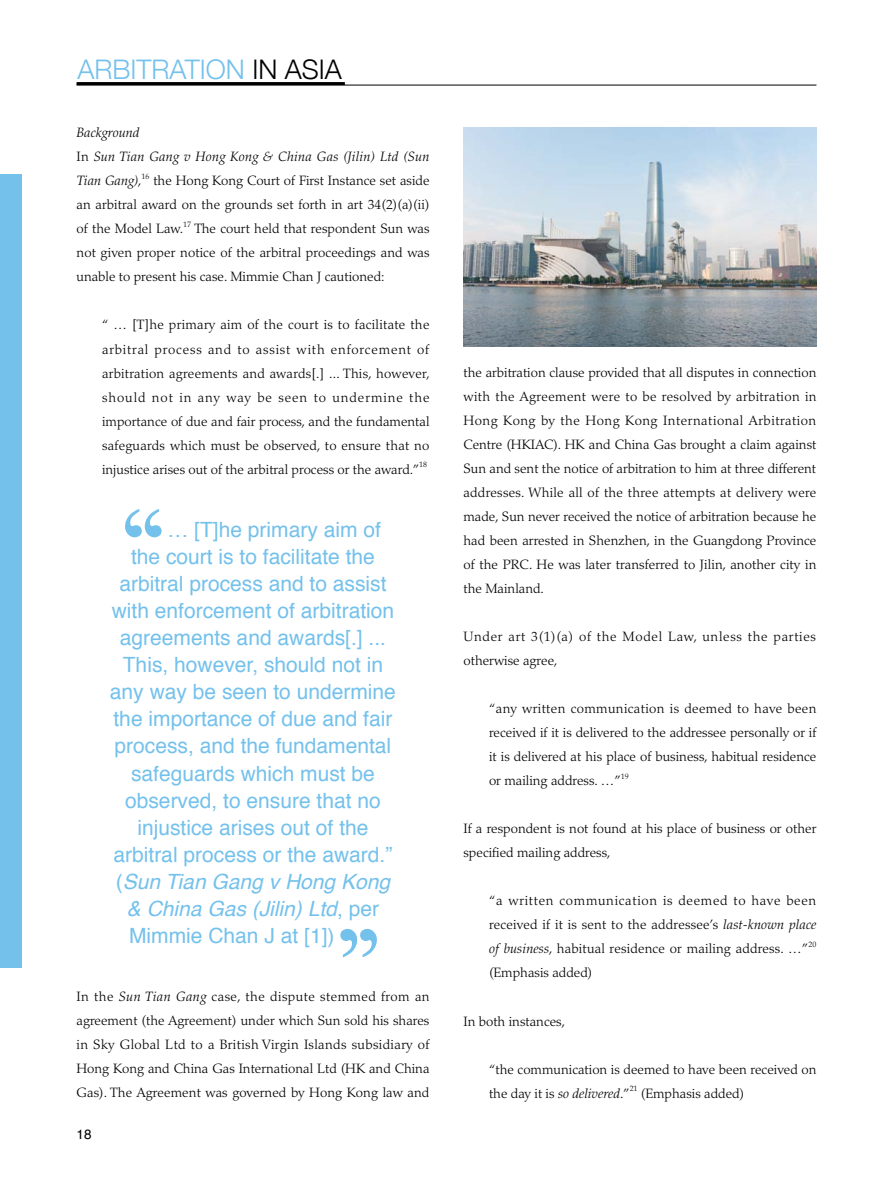
<style>
.page{position:relative;width:893px;height:1191px;background:#fff}
.page>*{position:absolute;margin:0;border:0;box-sizing:border-box;transform-origin:0 0}
.t1{font:300 27px "Helvetica Neue";color:#74c1ec}
.t2{font:21px "Helvetica";color:#74c1ec}
.t3{font:italic 21px "Helvetica";color:#74c1ec}
.t4{font:300 13.5px/24px "Palatino LT Std";color:#000;text-align:justify}
.t5{font:italic 300 13.5px/24px "Palatino LT Std";letter-spacing:.015em;color:#000}
.t6{font:300 13.5px/24px "Palatino LT Std";letter-spacing:.05em;color:#000}
.t7{font:13.5px "Helvetica";color:#000}
.t8{font:300 7.8px "Palatino LT Std";color:#000}
.s1{color:#000}
.s2{font-style:normal}
.s3{font-style:italic}
</style>
<div class="page">
<hr style="left:77px;top:85px;width:739px;height:1px;background:#000">
<hr style="left:77px;top:82px;width:268px;height:3px;background:#000">
<div style="left:0;top:174px;width:21px;height:794px;background:#74c1ec"></div>
<svg style="left:125px;top:509px;width:37px;height:28px"></svg>
<svg style="left:340px;top:929px;width:37px;height:28px"></svg>
<img style="left:463px;top:128px;width:353px;height:218px">
<h1 class="t1" style="left:78px;top:47px;width:266px">ARBITRATION <span class="s1">IN ASIA</span></h1>
<p class="t5" style="left:77px;top:121px;width:354px">Background<br><span class="s2">In</span> Sun Tian Gang v Hong Kong &amp; China Gas (Jilin) Ltd (Sun<br>Tian Gang)<span class="s2">,</span></p>
<p class="t8" style="left:142px;top:172px;width:9px">16</p>
<p class="t4" style="left:77px;top:169px;width:354px;text-indent:77px">the Hong Kong Court of First Instance set aside an arbitral award on the grounds set forth in art 34(2)(a)(ii) of the Model Law.</p>
<p class="t8" style="left:183px;top:220px;width:9px">17</p>
<p class="t4" style="left:77px;top:217px;width:355px;text-indent:118px">The court held that respondent Sun was not given proper notice of the arbitral proceedings and was unable to present his case. Mimmie Chan J cautioned:</p>
<p class="t4" style="left:102px;top:313px;width:329px">“ … [T]he primary aim of the court is to facilitate the arbitral process and to assist with enforcement of arbitration agreements and awards[.] ... This, however, should not in any way be seen to undermine the importance of due and fair process, and the fundamental safeguards which must be observed, to ensure that no injustice arises out of the arbitral process or the award.”</p>
<p class="t8" style="left:419px;top:460px;width:9px">18</p>
<h2 class="t2" style="left:167px;top:514px;width:215px">… [T]he primary aim of</h2>
<h2 class="t2" style="left:131px;top:541px;width:245px">the court is to facilitate the</h2>
<h2 class="t2" style="left:119px;top:568px;width:269px">arbitral process and to assist</h2>
<h2 class="t2" style="left:112px;top:595px;width:284px">with enforcement of arbitration</h2>
<h2 class="t2" style="left:120px;top:622px;width:268px">agreements and awards[.] ...</h2>
<h2 class="t2" style="left:123px;top:649px;width:262px">This, however, should not in</h2>
<h2 class="t2" style="left:110px;top:676px;width:287px">any way be seen to undermine</h2>
<h2 class="t2" style="left:113px;top:703px;width:280px">the importance of due and fair</h2>
<h2 class="t2" style="left:115px;top:730px;width:278px">process, and the fundamental</h2>
<h2 class="t2" style="left:131px;top:757px;width:245px">safeguards which must be</h2>
<h2 class="t2" style="left:125px;top:784px;width:257px">observed, to ensure that no</h2>
<h2 class="t2" style="left:137px;top:811px;width:233px">injustice arises out of the</h2>
<h2 class="t2" style="left:113px;top:838px;width:280px">arbitral process or the award.”</h2>
<h2 class="t3" style="left:116px;top:864px;width:276px"><span class="s2">(</span>Sun Tian Gang v Hong Kong</h2>
<h2 class="t3" style="left:127px;top:891px;width:254px">&amp; China Gas (Jilin) Ltd<span class="s2">, per</span></h2>
<h2 class="t2" style="left:129px;top:919px;width:207px">Mimmie Chan J at [1])</h2>
<p class="t4" style="left:77px;top:984px;width:355px">In the <span class="s3">Sun Tian Gang</span> case, the dispute stemmed from an agreement (the Agreement) under which Sun sold his shares in Sky Global Ltd to a British Virgin Islands subsidiary of Hong Kong and China Gas International Ltd (HK and China Gas). The Agreement was governed by Hong Kong law and</p>
<p class="t7" style="left:77px;top:1123px;width:17px">18</p>
<p class="t4" style="left:463px;top:361px;width:355px">the arbitration clause provided that all disputes in connection with the Agreement were to be resolved by arbitration in Hong Kong by the Hong Kong International Arbitration Centre (HKIAC). HK and China Gas brought a claim against Sun and sent the notice of arbitration to him at three different addresses. While all of the three attempts at delivery were made, Sun never received the notice of arbitration because he had been arrested in Shenzhen, in the Guangdong Province of the PRC. He was later transferred to Jilin, another city in the Mainland.</p>
<p class="t6" style="left:463px;top:625px;width:354px">Under art 3(1)(a) of the Model Law, unless the parties otherwise agree,</p>
<p class="t4" style="left:489px;top:697px;width:329px">“any written communication is deemed to have been received if it is delivered to the addressee personally or if it is delivered at his place of business, habitual residence or mailing address. …”</p>
<p class="t8" style="left:621px;top:772px;width:9px">19</p>
<p class="t4" style="left:463px;top:817px;width:354px">If a respondent is not found at his place of business or other specified mailing address,</p>
<p class="t4" style="left:489px;top:889px;width:329px">“a written communication is deemed to have been received if it is sent to the addressee’s <span class="s3">last-known place of business</span>, habitual residence or mailing address. …”</p>
<p class="t8" style="left:808px;top:940px;width:9px">20</p>
<p class="t4" style="left:489px;top:961px;width:105px">(Emphasis added)</p>
<p class="t4" style="left:463px;top:1009px;width:103px">In both instances,</p>
<p class="t4" style="left:489px;top:1057px;width:329px">“the communication is deemed to have been received on the day it is <span class="s3">so delivered</span>.”</p>
<p class="t8" style="left:630px;top:1084px;width:9px">21</p>
<p class="t4" style="left:641px;top:1081px;width:105px">(Emphasis added)</p>
</div>
